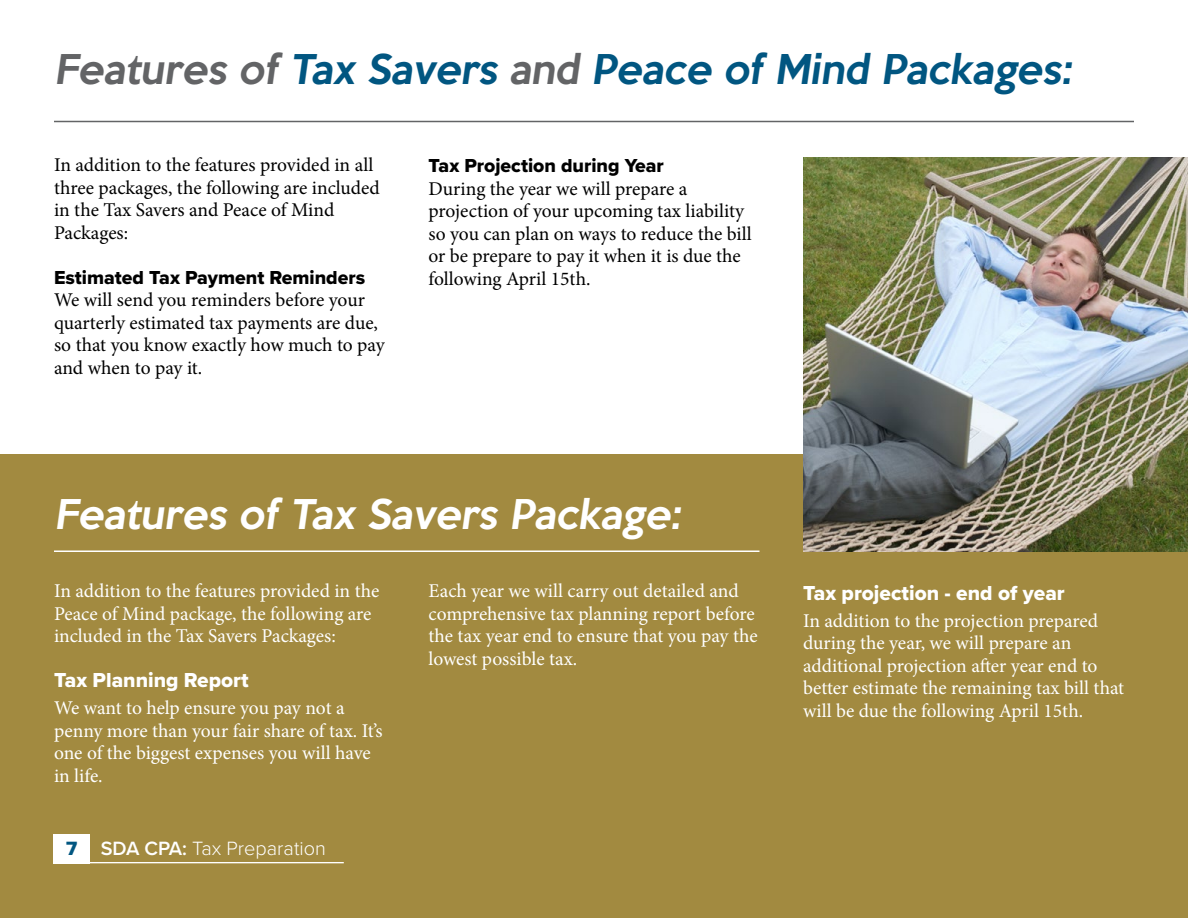
<style>
.page{position:relative;width:1188px;height:918px;background:#fff}
.page>*{position:absolute;margin:0;border:0;box-sizing:border-box;transform-origin:0 0}
.t1{font:500 37.5px "Keep Calm";color:#015681}
.t2{font:500 37.5px "Keep Calm";color:#fff}
.t3{font:21px "Proxima Nova Extrabld";color:#fff}
.t4{font:300 19.95px "Proxima Nova";color:#fff}
.t5{font:19.5px/22.5px "Minion Pro";letter-spacing:-.005em;color:#fff}
.t6{font:19.5px/22.5px "Minion Pro";color:#000}
.t7{font:19.5px "Proxima Nova Extrabld";color:#000}
.s1{color:#636466}
.s2{font-family:"Proxima Nova Extrabld";font-weight:400;color:#015681}
.s3{font-weight:600}
</style>
<div class="page">
<div style="left:0;top:454px;width:1188px;height:464px;background:#a28a40"></div>
<hr style="left:54px;top:121px;width:1080px;height:1px;background:#636466">
<hr style="left:54px;top:550px;width:705px;height:2px;background:#fff">
<img style="left:803px;top:157px;width:385px;height:395px">
<div style="left:54px;top:834px;width:36px;height:29px;background:#fff"></div>
<hr style="left:90px;top:862px;width:254px;height:1px;background:#fff">
<h1 class="t1" style="left:54px;top:37px;width:1026px"><span class="s1">Features of</span> Tax Savers <span class="s1">and</span> Peace of Mind Packages:</h1>
<p class="t6" style="left:54px;top:154px;width:327px">In addition to the features provided in all three packages, the following are included in the Tax Savers and Peace of Mind<br>Packages:</p>
<p class="t7" style="left:54px;top:263px;width:313px">Estimated Tax Payment Reminders</p>
<p class="t6" style="left:54px;top:289px;width:332px">We will send you reminders before your quarterly estimated tax payments are due, so that you know exactly how much to pay and when to pay it.</p>
<p class="t7" style="left:428px;top:151px;width:237px">Tax Projection during Year</p>
<p class="t6" style="left:428px;top:178px;width:325px">During the year we will prepare a projection of your upcoming tax liability so you can plan on ways to reduce the bill or be prepare to pay it when it is due the following April 15th.</p>
<h1 class="t2" style="left:54px;top:481px;width:636px">Features of Tax Savers Package:</h1>
<p class="t5" style="left:54px;top:580px;width:327px">In addition to the features provided in the<br>Peace of Mind package, the following are included in the Tax Savers Packages:</p>
<p class="t3" style="left:54px;top:665px;width:196px">Tax Planning Report</p>
<p class="t5" style="left:54px;top:697px;width:330px">We want to help ensure you pay not a penny more than your fair share of tax. It’s one of the biggest expenses you will have in life.</p>
<p class="t4" style="left:66px;top:834px;width:261px"><span class="s2">7</span> <span class="s3">SDA CPA:</span> Tax Preparation</p>
<p class="t5" style="left:428px;top:580px;width:331px">Each year we will carry out detailed and comprehensive tax planning report before the tax year end to ensure that you pay the lowest possible tax.</p>
<p class="t3" style="left:803px;top:577px;width:263px">Tax projection - end of year</p>
<p class="t5" style="left:803px;top:609px;width:323px">In addition to the projection prepared during the year, we will prepare an additional projection after year end to better estimate the remaining tax bill that will be due the following April 15th.</p>
</div>
